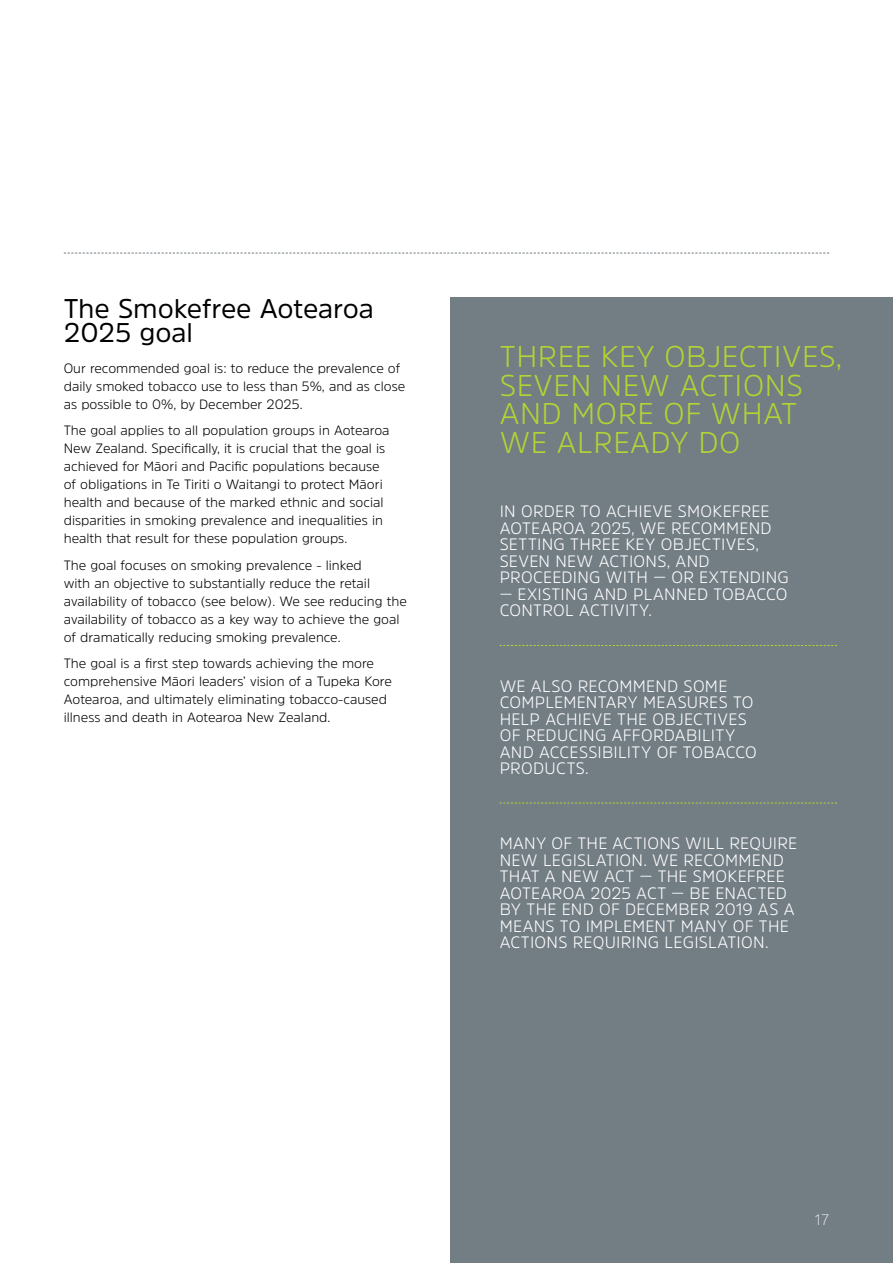
<style>
.page{position:relative;width:893px;height:1263px;background:#fff}
.page>*{position:absolute;margin:0;border:0;box-sizing:border-box;transform-origin:0 0}
.t1{font:300 30px/28.5px "Amsi Pro";letter-spacing:.02em;color:#b3d235}
.t2{font:27px/24px "Amsi Pro";letter-spacing:-.005em;color:#000}
.t3{font:300 16.5px/16.5px "Amsi Pro";letter-spacing:.015em;color:#fff}
.t4{font:200 15px "Amsi Pro";color:#fff}
.t5{font:300 13.5px/18px "Amsi Pro";color:#000}
</style>
<div class="page">
<div style="left:451px;top:298px;width:442px;height:965px;background:#727d84"></div>
<svg style="left:64px;top:253px;width:765px;height:1px"></svg>
<svg style="left:500px;top:803px;width:337px;height:1px"></svg>
<svg style="left:500px;top:645px;width:337px;height:1px"></svg>
<h2 class="t2" style="left:64px;top:296px;width:312px">The Smokefree Aotearoa<br>2025 goal</h2>
<p class="t5" style="left:64px;top:359px;width:343px">Our recommended goal is: to reduce the prevalence of daily smoked tobacco use to less than 5%, and as close as possible to 0%, by December 2025.</p>
<p class="t5" style="left:64px;top:421px;width:327px">The goal applies to all population groups in Aotearoa New Zealand. Specifically, it is crucial that the goal is achieved for Māori and Pacific populations because of obligations in Te Tiriti o Waitangi to protect Māori health and because of the marked ethnic and social disparities in smoking prevalence and inequalities in health that result for these population groups.</p>
<p class="t5" style="left:64px;top:555px;width:345px">The goal focuses on smoking prevalence - linked<br>with an objective to substantially reduce the retail availability of tobacco (see below). We see reducing the availability of tobacco as a key way to achieve the goal of dramatically reducing smoking prevalence.</p>
<p class="t5" style="left:64px;top:654px;width:330px">The goal is a first step towards achieving the more comprehensive Māori leaders’ vision of a Tupeka Kore Aotearoa, and ultimately eliminating tobacco-caused illness and death in Aotearoa New Zealand.</p>
<h1 class="t1" style="left:500px;top:342px;width:344px">THREE KEY OBJECTIVES,<br>SEVEN NEW ACTIONS<br>AND MORE OF WHAT<br>WE ALREADY DO</h1>
<p class="t3" style="left:500px;top:503px;width:291px">IN ORDER TO ACHIEVE SMOKEFREE<br>AOTEAROA 2025, WE RECOMMEND<br>SETTING THREE KEY OBJECTIVES,<br>SEVEN NEW ACTIONS, AND<br>PROCEEDING WITH — OR EXTENDING</p>
<p class="t3" style="left:500px;top:585px;width:289px">— EXISTING AND PLANNED TOBACCO<br>CONTROL ACTIVITY.</p>
<p class="t3" style="left:500px;top:677px;width:259px">WE ALSO RECOMMEND SOME<br>COMPLEMENTARY MEASURES TO<br>HELP ACHIEVE THE OBJECTIVES<br>OF REDUCING AFFORDABILITY<br>AND ACCESSIBILITY OF TOBACCO<br>PRODUCTS.</p>
<p class="t3" style="left:500px;top:834px;width:299px">MANY OF THE ACTIONS WILL REQUIRE<br>NEW LEGISLATION. WE RECOMMEND<br>THAT A NEW ACT — THE SMOKEFREE<br>AOTEAROA 2025 ACT — BE ENACTED<br>BY THE END OF DECEMBER 2019 AS A<br>MEANS TO IMPLEMENT MANY OF THE<br>ACTIONS REQUIRING LEGISLATION.</p>
<p class="t4" style="left:815px;top:1210px;width:16px">17</p>
</div>
